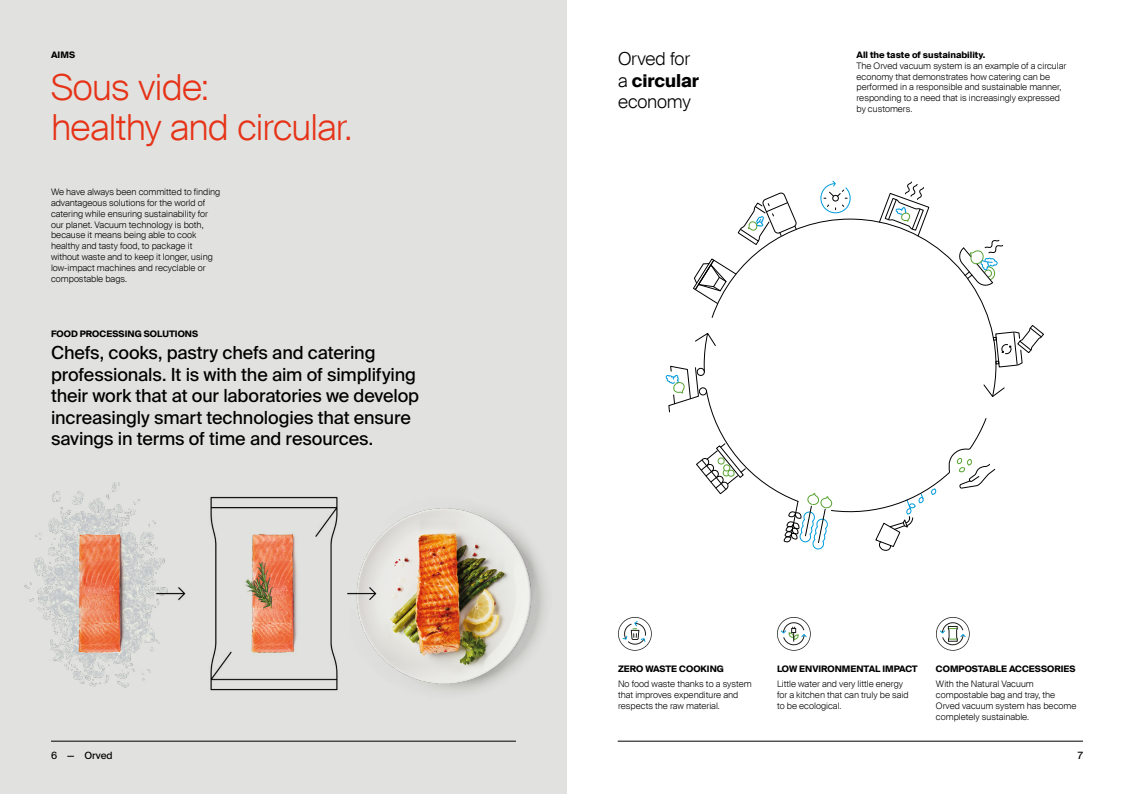
<style>
.page{position:relative;width:1134px;height:794px;background:#fff}
.page>*{position:absolute;margin:0;border:0;box-sizing:border-box;transform-origin:0 0}
.t1{font:300 36px/40px "Suisse Intl";letter-spacing:-.015em;color:#e63318}
.t2{font:18px/21.6px "Suisse Intl";letter-spacing:-.005em;color:#000}
.t3{font:300 18px/21.6px "Suisse Intl";letter-spacing:-.01em;color:#000}
.t4{font:10px "Suisse Intl";color:#000}
.t5{font:300 9px/10.8px "Suisse Intl";color:#000}
.t6{font:700 9px "Suisse Intl";color:#000}
.s1{font-weight:700}
</style>
<div class="page">
<div style="left:0;top:0;width:567px;height:794px;background:#e1e2df"></div>
<svg style="left:820px;top:180px;width:31px;height:34px"></svg>
<svg style="left:749px;top:192px;width:46px;height:26px"></svg>
<svg style="left:997px;top:239px;width:7px;height:26px"></svg>
<svg style="left:693px;top:259px;width:18px;height:41px"></svg>
<svg style="left:665px;top:325px;width:379px;height:226px"></svg>
<svg style="left:711px;top:218px;width:286px;height:180px"></svg>
<svg style="left:878px;top:181px;width:52px;height:56px"></svg>
<img style="left:24px;top:482px;width:522px;height:209px">
<svg style="left:618px;top:617px;width:34px;height:33px"></svg>
<svg style="left:777px;top:617px;width:34px;height:33px"></svg>
<svg style="left:936px;top:617px;width:34px;height:33px"></svg>
<hr style="left:51px;top:741px;width:465px;height:1px;background:#000">
<hr style="left:618px;top:741px;width:465px;height:1px;background:#000">
<p class="t6" style="left:51px;top:50px;width:26px">AIMS</p>
<h1 class="t1" style="left:51px;top:68px;width:303px">Sous vide:<br>healthy and circular.</h1>
<p class="t5" style="left:51px;top:187px;width:171px">We have always been committed to finding advantageous solutions for the world of catering while ensuring sustainability for our planet. Vacuum technology is both, because it means being able to cook healthy and tasty food, to package it without waste and to keep it longer, using low-impact machines and recyclable or compostable bags.</p>
<p class="t6" style="left:51px;top:328px;width:149px">FOOD PROCESSING SOLUTIONS</p>
<h2 class="t2" style="left:51px;top:342px;width:370px">Chefs, cooks, pastry chefs and catering professionals. It is with the aim of simplifying their work that at our laboratories we develop increasingly smart technologies that ensure savings in terms of time and resources.</h2>
<h2 class="t3" style="left:618px;top:48px;width:83px">Orved for a <span class="s1">circular </span>economy</h2>
<p class="t6" style="left:856px;top:50px;width:130px">All the taste of sustainability.</p>
<p class="t5" style="left:856px;top:60px;width:211px">The Orved vacuum system is an example of a circular economy that demonstrates how catering can be performed in a responsible and sustainable manner, responding to a need that is increasingly expressed by customers.</p>
<p class="t6" style="left:618px;top:663px;width:107px">ZERO WASTE COOKING</p>
<p class="t6" style="left:777px;top:663px;width:142px">LOW ENVIRONMENTAL IMPACT</p>
<p class="t6" style="left:936px;top:663px;width:141px">COMPOSTABLE ACCESSORIES</p>
<p class="t5" style="left:618px;top:679px;width:135px">No food waste thanks to a system that improves expenditure and respects the raw material.</p>
<p class="t5" style="left:777px;top:679px;width:133px">Little water and very little energy for a kitchen that can truly be said to be ecological.</p>
<p class="t5" style="left:936px;top:679px;width:142px">With the Natural Vacuum compostable bag and tray, the<br>Orved vacuum system has become completely sustainable.</p>
<p class="t4" style="left:51px;top:750px;width:63px">6 — Orved</p>
<p class="t4" style="left:1078px;top:750px;width:7px">7</p>
</div>
